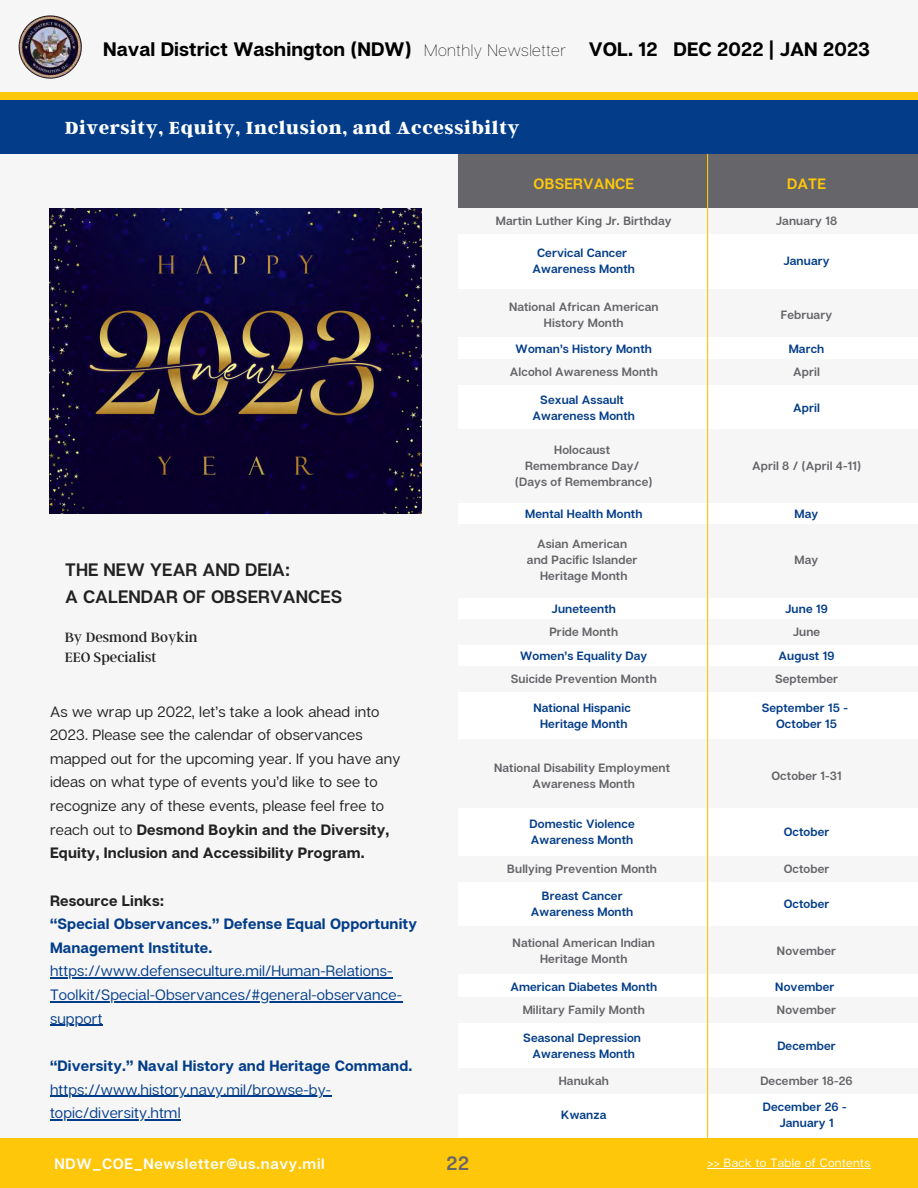
<style>
.page{position:relative;width:918px;height:1188px;background:#f6f6f6}
.page>*{position:absolute;margin:0;border:0;box-sizing:border-box;transform-origin:0 0}
.t1{font:700 19.5px "Articulat CF";letter-spacing:.005em;color:#000}
.t2{font:800 19.5px "Argent CF";letter-spacing:.03em;color:#fff}
.t3{font:600 19.5px "Articulat CF";color:#65656a}
.t4{font:600 18px/27px "Articulat CF";letter-spacing:.005em;color:#222}
.t5{font:15px/23.5px "Articulat CF";letter-spacing:.01em;color:#222}
.t6{font:15px/23.5px "Articulat CF";letter-spacing:.01em;color:#033d89}
.t7{font:700 15px/23.7px "Articulat CF";letter-spacing:.01em;color:#033d89}
.t8{font:600 15px "Articulat CF";letter-spacing:.05em;color:#fff}
.t9{font:15px/20.2px "Argent CF";letter-spacing:.005em;color:#222}
.t10{font:700 15px "Articulat CF";letter-spacing:.01em;color:#222}
.t11{font:600 15px "Articulat CF";letter-spacing:.01em;color:#ffc709}
.t12{font:600 12px/16px "Articulat CF";letter-spacing:.01em;color:#65656a;text-align:center}
.t13{font:600 12px/16px "Articulat CF";letter-spacing:.01em;color:#033d89;text-align:center}
.t14{font:12px "Articulat CF";letter-spacing:.03em;color:#fff}
.s1{font-weight:100;font-size:16.5px}
.s2{font-weight:700}
</style>
<div class="page">
<img style="left:18px;top:15px;width:64px;height:64px">
<div style="left:458px;top:131px;width:460px;height:1041px;background:#fff"></div>
<div style="left:458px;top:139px;width:460px;height:71px;background:#65656a"></div>
<div style="left:458px;top:666px;width:460px;height:26px;background:#f6f6f6"></div>
<div style="left:458px;top:927px;width:460px;height:47px;background:#f6f6f6"></div>
<div style="left:458px;top:289px;width:460px;height:48px;background:#f6f6f6"></div>
<div style="left:458px;top:429px;width:460px;height:74px;background:#f6f6f6"></div>
<div style="left:458px;top:525px;width:460px;height:73px;background:#f6f6f6"></div>
<div style="left:458px;top:619px;width:460px;height:26px;background:#f6f6f6"></div>
<div style="left:458px;top:208px;width:460px;height:26px;background:#f6f6f6"></div>
<div style="left:458px;top:856px;width:460px;height:26px;background:#f6f6f6"></div>
<div style="left:458px;top:997px;width:460px;height:26px;background:#f6f6f6"></div>
<div style="left:458px;top:1068px;width:460px;height:26px;background:#f6f6f6"></div>
<div style="left:458px;top:739px;width:460px;height:69px;background:#f6f6f6"></div>
<div style="left:458px;top:359px;width:460px;height:26px;background:#f6f6f6"></div>
<hr style="left:707px;top:142px;width:1px;height:996px;background:#ffc709">
<div style="left:0;top:100px;width:918px;height:54px;background:#033d89"></div>
<div style="left:0;top:92px;width:918px;height:8px;background:#ffc709"></div>
<div style="left:0;top:1139px;width:918px;height:49px;background:#ffc709"></div>
<img style="left:49px;top:208px;width:373px;height:305px">
<hr style="left:707px;top:1168px;width:164px;height:1px;background:#fff">
<hr style="left:50px;top:978px;width:343px;height:1px;background:#033d89">
<hr style="left:50px;top:1001px;width:352px;height:1px;background:#033d89">
<hr style="left:50px;top:1025px;width:53px;height:1px;background:#033d89">
<hr style="left:50px;top:1096px;width:281px;height:1px;background:#033d89">
<hr style="left:50px;top:1119px;width:131px;height:1px;background:#033d89">
<h1 class="t1" style="left:103px;top:37px;width:465px">Naval District Washington (NDW) <span class="s1">Monthly Newsletter</span></h1>
<h1 class="t1" style="left:589px;top:37px;width:283px">VOL. 12 DEC 2022 | JAN 2023</h1>
<h1 class="t2" style="left:65px;top:115px;width:456px">Diversity, Equity, Inclusion, and Accessibilty</h1>
<h2 class="t4" style="left:65px;top:556px;width:279px">THE NEW YEAR AND DEIA:<br>A CALENDAR OF OBSERVANCES</h2>
<p class="t9" style="left:65px;top:626px;width:134px">By Desmond Boykin<br>EEO Specialist</p>
<p class="t5" style="left:50px;top:699px;width:352px">As we wrap up 2022, let’s take a look ahead into 2023. Please see the calendar of observances mapped out for the upcoming year. If you have any ideas on what type of events you’d like to see to recognize any of these events, please feel free to reach out to <span class="s2">Desmond Boykin and the Diversity, Equity, Inclusion and Accessibility Program.</span></p>
<p class="t10" style="left:50px;top:891px;width:116px">Resource Links:</p>
<p class="t7" style="left:50px;top:912px;width:369px">“Special Observances.” Defense Equal Opportunity<br>Management Institute.</p>
<p class="t6" style="left:50px;top:959px;width:354px">https://www.defenseculture.mil/Human-Relations-<br>Toolkit/Special-Observances/#general-observance&shy;support</p>
<p class="t7" style="left:50px;top:1053px;width:364px">“Diversity.” Naval History and Heritage Command.</p>
<p class="t6" style="left:50px;top:1077px;width:283px">https://www.history.navy.mil/browse-by&shy;topic/diversity.html</p>
<p class="t11" style="left:534px;top:174px;width:102px">OBSERVANCE</p>
<p class="t12" style="left:496px;top:213px;width:177px">Martin Luther King Jr. Birthday</p>
<p class="t13" style="left:533px;top:244px;width:104px">Cervical Cancer<br>Awareness Month</p>
<p class="t12" style="left:509px;top:298px;width:151px">National African American<br>History Month</p>
<p class="t12" style="left:510px;top:363px;width:149px">Alcohol Awareness Month</p>
<p class="t13" style="left:516px;top:340px;width:138px">Woman’s History Month</p>
<p class="t13" style="left:533px;top:391px;width:104px">Sexual Assault<br>Awareness Month</p>
<p class="t12" style="left:515px;top:441px;width:139px">Holocaust<br>Remembrance Day/ (Days of Remembrance)</p>
<p class="t13" style="left:525px;top:505px;width:119px">Mental Health Month</p>
<p class="t12" style="left:527px;top:535px;width:112px">Asian American and Pacific Islander<br>Heritage Month</p>
<p class="t13" style="left:552px;top:600px;width:66px">Juneteenth</p>
<p class="t13" style="left:520px;top:647px;width:129px">Women’s Equality Day</p>
<p class="t12" style="left:549px;top:624px;width:70px">Pride Month</p>
<p class="t12" style="left:511px;top:670px;width:147px">Suicide Prevention Month</p>
<p class="t13" style="left:533px;top:699px;width:99px">National Hispanic<br>Heritage Month</p>
<p class="t12" style="left:494px;top:760px;width:178px">National Disability Employment<br>Awareness Month</p>
<p class="t13" style="left:530px;top:815px;width:106px;text-align:left">Domestic Violence<br>Awareness Month</p>
<p class="t12" style="left:507px;top:860px;width:151px">Bullying Prevention Month</p>
<p class="t13" style="left:531px;top:888px;width:104px">Breast Cancer<br>Awareness Month</p>
<p class="t12" style="left:513px;top:934px;width:144px">National American Indian<br>Heritage Month</p>
<p class="t12" style="left:523px;top:1001px;width:124px">Military Family Month</p>
<p class="t13" style="left:510px;top:978px;width:148px">American Diabetes Month</p>
<p class="t13" style="left:523px;top:1029px;width:119px">Seasonal Depression<br>Awareness Month</p>
<p class="t12" style="left:559px;top:1072px;width:52px">Hanukah</p>
<p class="t13" style="left:561px;top:1107px;width:47px">Kwanza</p>
<p class="t11" style="left:787px;top:174px;width:40px">DATE</p>
<p class="t12" style="left:776px;top:213px;width:63px">January 18</p>
<p class="t13" style="left:784px;top:252px;width:48px">January</p>
<p class="t12" style="left:781px;top:306px;width:53px">February</p>
<p class="t13" style="left:789px;top:340px;width:37px">March</p>
<p class="t12" style="left:793px;top:363px;width:28px">April</p>
<p class="t13" style="left:793px;top:399px;width:28px">April</p>
<p class="t12" style="left:752px;top:457px;width:110px">April 8 / (April 4-11)</p>
<p class="t13" style="left:795px;top:505px;width:25px">May</p>
<p class="t12" style="left:795px;top:551px;width:25px">May</p>
<p class="t13" style="left:785px;top:600px;width:44px">June 19</p>
<p class="t13" style="left:779px;top:647px;width:57px">August 19</p>
<p class="t12" style="left:793px;top:624px;width:29px">June</p>
<p class="t12" style="left:775px;top:670px;width:64px">September</p>
<p class="t13" style="left:762px;top:699px;width:88px">September 15 -<br>October 15</p>
<p class="t12" style="left:771px;top:768px;width:72px">October 1-31</p>
<p class="t13" style="left:784px;top:823px;width:47px">October</p>
<p class="t12" style="left:784px;top:860px;width:47px">October</p>
<p class="t13" style="left:784px;top:896px;width:47px">October</p>
<p class="t12" style="left:777px;top:942px;width:61px">November</p>
<p class="t13" style="left:775px;top:978px;width:61px">November</p>
<p class="t12" style="left:777px;top:1001px;width:61px">November</p>
<p class="t13" style="left:777px;top:1037px;width:60px">December</p>
<p class="t12" style="left:760px;top:1072px;width:94px">December 18-26</p>
<p class="t13" style="left:763px;top:1099px;width:85px">December 26 -<br>January 1</p>
<h1 class="t3" style="left:447px;top:1151px;width:24px">22</h1>
<p class="t8" style="left:54px;top:1154px;width:272px">NDW_COE_Newsletter@us.navy.mil</p>
<p class="t14" style="left:707px;top:1155px;width:164px">&gt;&gt; Back to Table of Contents</p>
</div>
